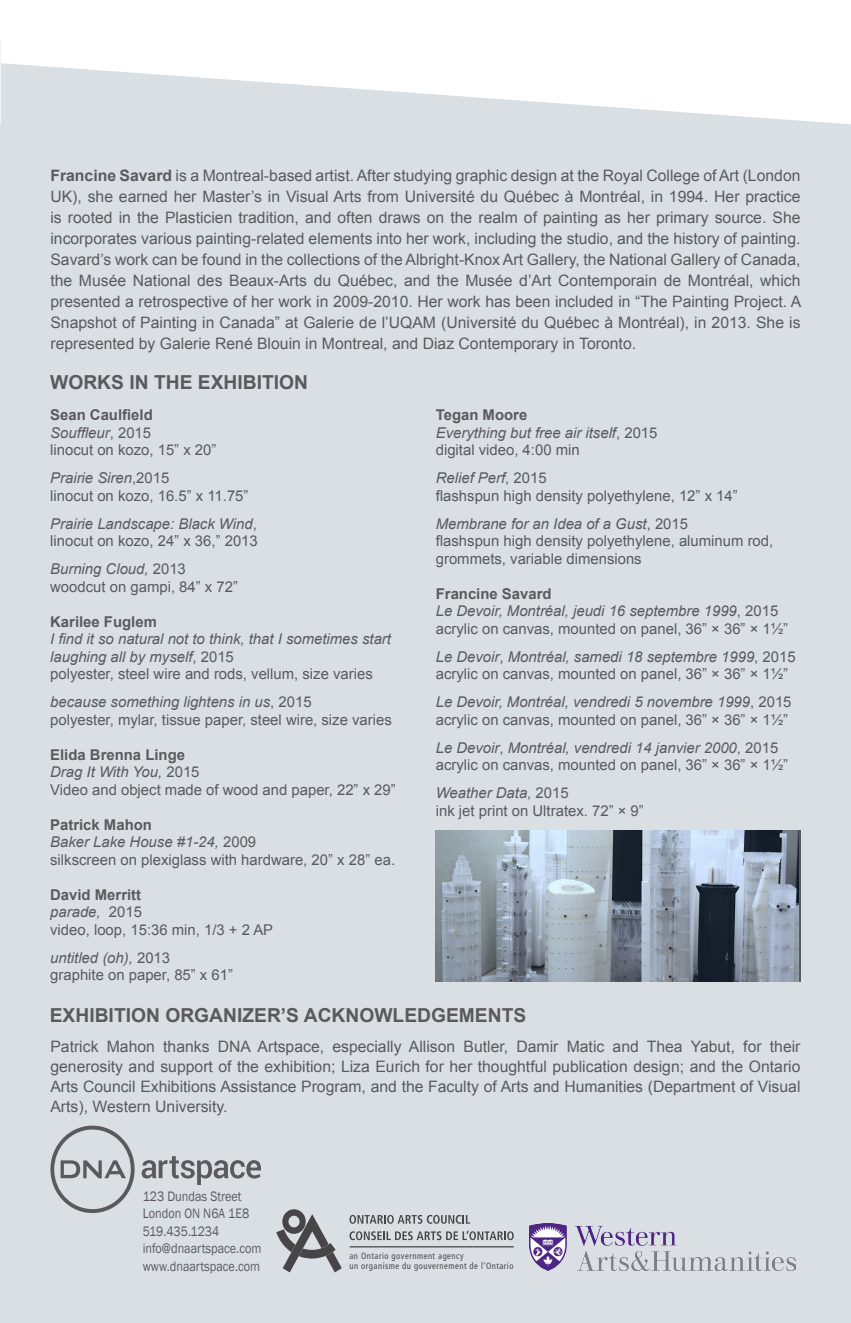
<style>
.page{position:relative;width:851px;height:1323px;background:#fff}
.page>*{position:absolute;margin:0;border:0;box-sizing:border-box;transform-origin:0 0}
.t1{font:700 19.25px "Arial";color:#5a5a5d}
.t2{font:15.75px/21px "Arial";color:#5a5a5d;text-align:justify}
.t3{font:14.88px/17.5px "Arial";color:#5a5a5d}
.t4{font:italic 14.88px/17.5px "Arial";color:#5a5a5d}
.t5{font:700 14.88px/17.5px "Arial";color:#5a5a5d}
.t6{font:14.17px "Franklin Gothic";color:#5a5a5d;scale:.87 1}
.t7{font:condensed 9.1px/10.5px "Frutiger";letter-spacing:.055em;color:#231f20;scale:.95 1}
.s1{font-weight:700}
.s2{font-weight:400;font-style:italic}
.s3{font-weight:400}
.s4{font-style:normal}
.s5{font-style:italic}
</style>
<div class="page">
<div style="left:0;top:0;width:850px;height:1323px;background:#dadfe4"></div>
<div style="left:0;top:0;width:850px;height:27px;background:#fff"></div>
<svg style="left:0;top:27px;width:850px;height:98px"></svg>
<svg style="left:50px;top:1126px;width:85px;height:87px"></svg>
<svg style="left:142px;top:1156px;width:119px;height:29px"></svg>
<svg style="left:276px;top:1209px;width:66px;height:63px"></svg>
<svg style="left:349px;top:1231px;width:164px;height:9px"></svg>
<svg style="left:349px;top:1215px;width:121px;height:9px"></svg>
<hr style="left:350px;top:1246px;width:163px;height:1px;background:#231f20">
<img style="left:529px;top:1223px;width:266px;height:47px">
<img style="left:436px;top:830px;width:362px;height:152px">
<p class="t2" style="left:50px;top:165px;width:752px"><span class="s1">Francine Savard</span> is a Montreal-based artist. After studying graphic design at the Royal College of Art (London UK), she earned her Master’s in Visual Arts from Université du Québec à Montréal, in 1994. Her practice is rooted in the Plasticien tradition, and often draws on the realm of painting as her primary source. She incorporates various painting-related elements into her work, including the studio, and the history of painting.<br>Savard’s work can be found in the collections of the Albright-Knox Art Gallery, the National Gallery of Canada, the Musée National des Beaux-Arts du Québec, and the Musée d’Art Contemporain de Montréal, which presented a retrospective of her work in 2009-2010. Her work has been included in “The Painting Project. A Snapshot of Painting in Canada” at Galerie de l’UQAM (Université du Québec à Montréal), in 2013. She is represented by Galerie René Blouin in Montreal, and Diaz Contemporary in Toronto.</p>
<p class="t1" style="left:50px;top:369px;width:259px">WORKS IN THE EXHIBITION</p>
<p class="t5" style="left:50px;top:407px;width:104px">Sean Caulfield<br><span class="s2">Souffleur</span><span class="s3">, 2015</span></p>
<p class="t3" style="left:50px;top:442px;width:168px">linocut on kozo, 15” x 20”</p>
<p class="t4" style="left:50px;top:470px;width:121px">Prairie Siren<span class="s4">,2015</span></p>
<p class="t3" style="left:50px;top:487px;width:200px">linocut on kozo, 16.5” x 11.75”</p>
<p class="t4" style="left:50px;top:515px;width:208px">Prairie Landscape: Black Wind<span class="s4">,</span></p>
<p class="t3" style="left:50px;top:533px;width:209px">linocut on kozo, 24” x 36,” 2013</p>
<p class="t4" style="left:50px;top:561px;width:137px">Burning Cloud, <span class="s4">2013</span></p>
<p class="t3" style="left:50px;top:578px;width:189px">woodcut on gampi, 84” x 72”</p>
<p class="t5" style="left:50px;top:613px;width:108px">Karilee Fuglem</p>
<p class="t4" style="left:50px;top:631px;width:342px">I find it so natural not to think, that I sometimes start laughing all by myself<span class="s4">, 2015</span></p>
<p class="t3" style="left:50px;top:666px;width:324px">polyester, steel wire and rods, vellum, size varies</p>
<p class="t4" style="left:50px;top:694px;width:263px">because something lightens in us<span class="s4">, 2015</span></p>
<p class="t3" style="left:50px;top:711px;width:343px">polyester, mylar, tissue paper, steel wire, size varies</p>
<p class="t5" style="left:50px;top:746px;width:136px">Elida Brenna Linge</p>
<p class="t4" style="left:50px;top:764px;width:151px">Drag It With You, <span class="s4">2015</span></p>
<p class="t3" style="left:50px;top:781px;width:347px">Video and object made of wood and paper, 22” x 29”</p>
<p class="t5" style="left:50px;top:816px;width:103px">Patrick Mahon</p>
<p class="t4" style="left:50px;top:834px;width:207px">Baker Lake House #1-24, <span class="s4">2009</span></p>
<p class="t3" style="left:50px;top:851px;width:346px">silkscreen on plexiglass with hardware, 20” x 28” ea.</p>
<p class="t5" style="left:50px;top:886px;width:92px">David Merritt</p>
<p class="t4" style="left:50px;top:904px;width:93px">parade, <span class="s4">2015</span></p>
<p class="t3" style="left:50px;top:921px;width:224px">video, loop, 15:36 min, 1/3 + 2 AP</p>
<p class="t4" style="left:50px;top:949px;width:121px">untitled (oh), <span class="s4">2013</span></p>
<p class="t3" style="left:50px;top:967px;width:184px">graphite on paper, 85” x 61”</p>
<p class="t5" style="left:436px;top:407px;width:93px">Tegan Moore</p>
<p class="t4" style="left:436px;top:424px;width:223px">Everything but free air itself<span class="s4">, 2015</span></p>
<p class="t3" style="left:436px;top:442px;width:145px">digital video, 4:00 min</p>
<p class="t4" style="left:436px;top:470px;width:112px">Relief Perf<span class="s4">, 2015</span></p>
<p class="t3" style="left:436px;top:487px;width:303px">flashspun high density polyethylene, 12” x 14”</p>
<p class="t4" style="left:436px;top:515px;width:254px">Membrane for an Idea of a Gust<span class="s4">, 2015</span></p>
<p class="t3" style="left:436px;top:533px;width:339px">flashspun high density polyethylene, aluminum rod, grommets, variable dimensions</p>
<p class="t5" style="left:436px;top:585px;width:117px">Francine Savard</p>
<p class="t4" style="left:436px;top:603px;width:344px">Le Devoir, Montréal, jeudi 16 septembre 1999<span class="s4">, 2015</span></p>
<p class="t3" style="left:436px;top:620px;width:354px">acrylic on canvas, mounted on panel, 36” × 36” × 1½”</p>
<p class="t3" style="left:436px;top:648px;width:361px"><span class="s5">Le Devoir</span>, <span class="s5">Montréal, samedi 18 septembre 1999</span>, 2015 acrylic on canvas, mounted on panel, 36” × 36” × 1½”</p>
<p class="t4" style="left:436px;top:694px;width:357px">Le Devoir, Montréal, vendredi 5 novembre 1999<span class="s4">, 2015</span></p>
<p class="t3" style="left:436px;top:711px;width:354px">acrylic on canvas, mounted on panel, 36” × 36” × 1½”</p>
<p class="t4" style="left:436px;top:739px;width:344px">Le Devoir<span class="s4">,</span> Montréal, vendredi 14 janvier 2000<span class="s4">, 2015</span></p>
<p class="t3" style="left:436px;top:757px;width:354px">acrylic on canvas, mounted on panel, 36” × 36” × 1½”</p>
<p class="t4" style="left:436px;top:785px;width:134px">Weather Data, <span class="s4">2015</span></p>
<p class="t3" style="left:436px;top:802px;width:209px">ink jet print on Ultratex. 72” × 9”</p>
<p class="t1" style="left:50px;top:1002px;width:478px">EXHIBITION ORGANIZER’S ACKNOWLEDGEMENTS</p>
<p class="t2" style="left:50px;top:1037px;width:751px;line-height:19.9px">Patrick Mahon thanks DNA Artspace, especially Allison Butler, Damir Matic and Thea Yabut, for their generosity and support of the exhibition; Liza Eurich for her thoughtful publication design; and the Ontario Arts Council Exhibitions Assistance Program, and the Faculty of Arts and Humanities (Department of Visual Arts), Western University.</p>
<p class="t6" style="left:143px;top:1187px;width:115px">123 Dundas Street</p>
<p class="t6" style="left:143px;top:1205px;width:124px">London ON N6A 1E8</p>
<p class="t6" style="left:143px;top:1222px;width:90px">519.435.1234</p>
<p class="t6" style="left:143px;top:1240px;width:138px">info@dnaartspace.com</p>
<p class="t6" style="left:143px;top:1257px;width:136px">www.dnaartspace.com</p>
<p class="t7" style="left:349px;top:1250px;width:174px">an Ontario government agency<br>un organisme du gouvernement de l’Ontario</p>
</div>
